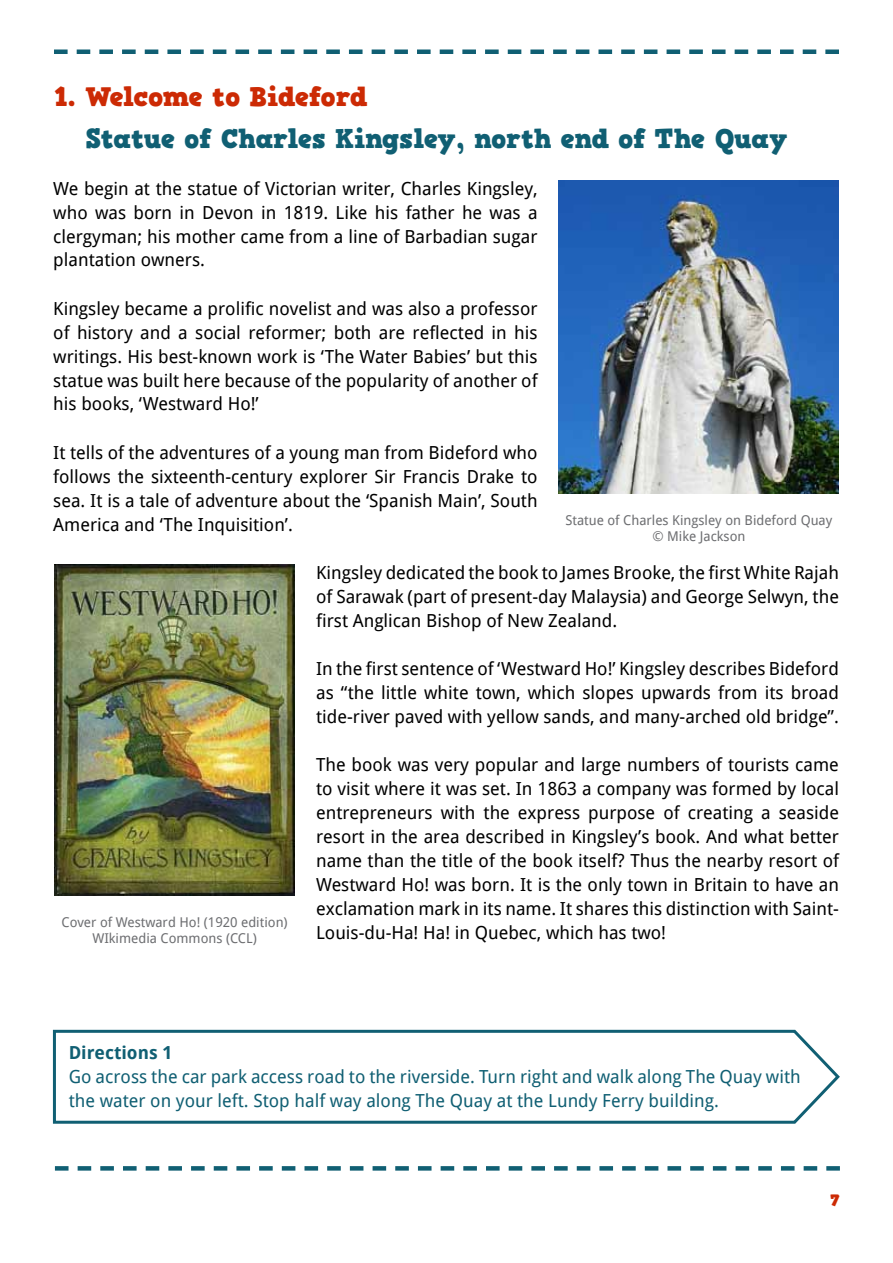
<style>
.page{position:relative;width:893px;height:1263px;background:#fff}
.page>*{position:absolute;margin:0;border:0;box-sizing:border-box;transform-origin:0 0}
.t1{font:27px "HVD Comic Serif Pro";color:#105f73}
.t2{font:27px "HVD Comic Serif Pro";letter-spacing:-.02em;color:#cc2a04}
.t3{font:18px/24px "Droid Sans";color:#000;text-align:justify}
.t4{font:18px/24px "Droid Sans";color:#105f73}
.t5{font:700 18px "Droid Sans";color:#105f73}
.t6{font:16.5px "HVD Comic Serif Pro";color:#cc2a04}
.t7{font:13.5px/16.2px "Droid Sans";color:#6d6e71;text-align:center}
</style>
<div class="page">
<svg style="left:54px;top:50px;width:785px;height:4px"></svg>
<svg style="left:55px;top:1166px;width:785px;height:4px"></svg>
<img style="left:559px;top:181px;width:280px;height:312px">
<svg style="left:52px;top:1029px;width:788px;height:95px"></svg>
<img style="left:54px;top:565px;width:241px;height:330px">
<h1 class="t2" style="left:54px;top:76px;width:315px">1. Welcome to Bideford</h1>
<h1 class="t1" style="left:86px;top:117px;width:703px">Statue of Charles Kingsley, north end of The Quay</h1>
<p class="t3" style="left:53px;top:176px;width:486px">We begin at the statue of Victorian writer, Charles Kingsley, who was born in Devon in 1819. Like his father he was a clergyman; his mother came from a line of Barbadian sugar plantation owners.</p>
<p class="t3" style="left:53px;top:296px;width:486px">Kingsley became a prolific novelist and was also a professor of history and a social reformer; both are reflected in his writings. His best-known work is ‘The Water Babies’ but this statue was built here because of the popularity of another of his books, ‘Westward Ho!’</p>
<p class="t3" style="left:53px;top:440px;width:486px">It tells of the adventures of a young man from Bideford who follows the sixteenth-century explorer Sir Francis Drake to sea. It is a tale of adventure about the ‘Spanish Main’, South America and ‘The Inquisition’.</p>
<p class="t3" style="left:316px;top:560px;width:524px">Kingsley dedicated the book to James Brooke, the first White Rajah of Sarawak (part of present-day Malaysia) and George Selwyn, the first Anglican Bishop of New Zealand.</p>
<p class="t3" style="left:316px;top:656px;width:524px">In the first sentence of ‘Westward Ho!’ Kingsley describes Bideford as “the little white town, which slopes upwards from its broad tide-river paved with yellow sands, and many-arched old bridge”.</p>
<p class="t3" style="left:316px;top:752px;width:524px">The book was very popular and large numbers of tourists came to visit where it was set. In 1863 a company was formed by local entrepreneurs with the express purpose of creating a seaside resort in the area described in Kingsley’s book. And what better name than the title of the book itself? Thus the nearby resort of Westward Ho! was born. It is the only town in Britain to have an exclamation mark in its name. It shares this distinction with Saint-Louis-du-Ha! Ha! in Quebec, which has two!</p>
<p class="t7" style="left:565px;top:512px;width:268px">Statue of Charles Kingsley on Bideford Quay © Mike Jackson</p>
<p class="t7" style="left:62px;top:914px;width:228px">Cover of Westward Ho! (1920 edition)<br>WIkimedia Commons (CCL)</p>
<p class="t5" style="left:69px;top:1042px;width:105px">Directions 1</p>
<p class="t4" style="left:69px;top:1065px;width:734px">Go across the car park access road to the riverside. Turn right and walk along The Quay with the water on your left. Stop half way along The Quay at the Lundy Ferry building.</p>
<p class="t6" style="left:830px;top:1187px;width:11px">7</p>
</div>
